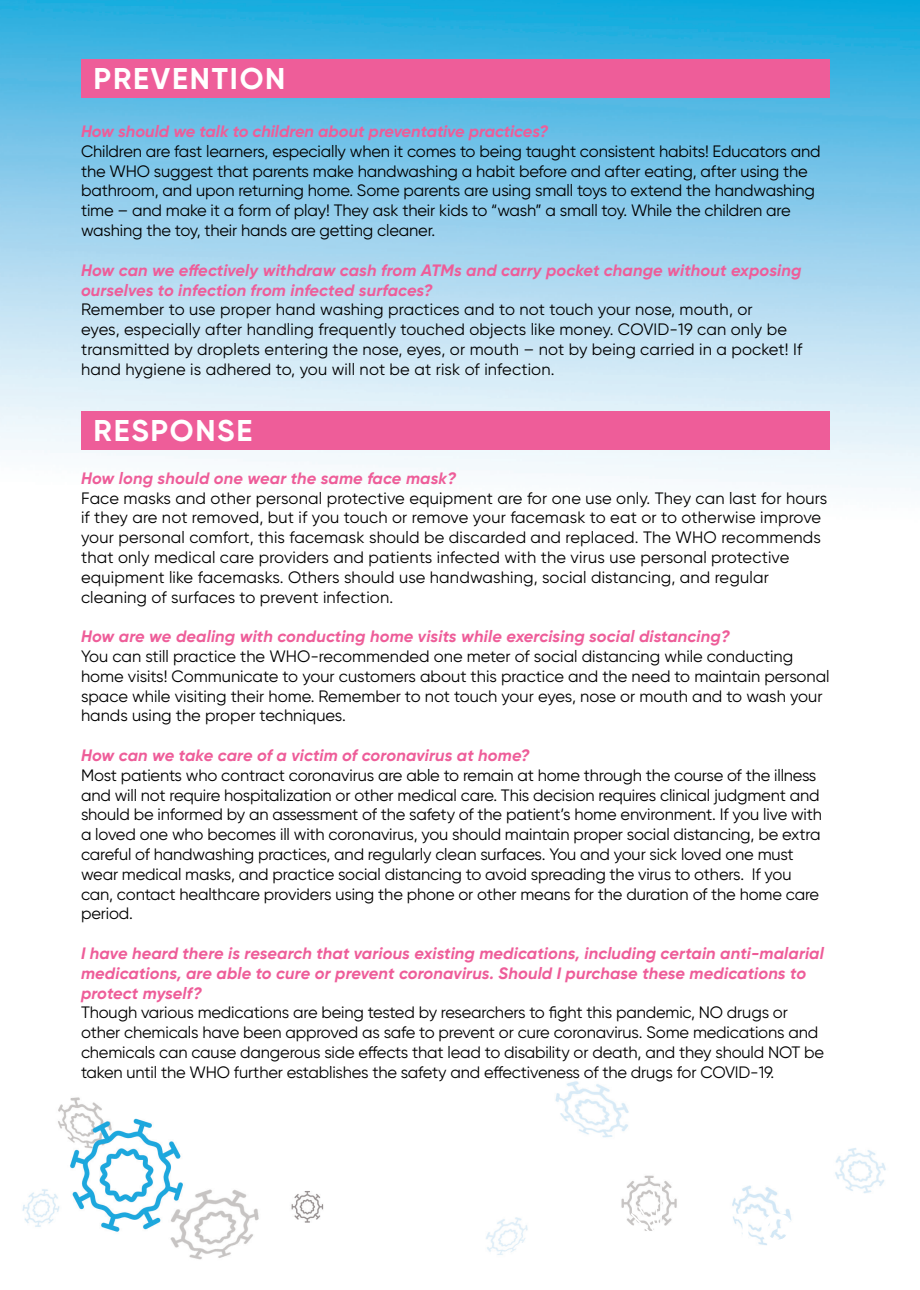
<style>
.page{position:relative;width:920px;height:1290px;background:#fff}
.page>*{position:absolute;margin:0;border:0;box-sizing:border-box;transform-origin:0 0}
.t1{font:700 30px "Gilroy";letter-spacing:.06em;color:#fff}
.t2{font:16.5px/19.8px "Gilroy";letter-spacing:-.01em;color:#000}
.t3{font:16.5px/19.8px "Gilroy";letter-spacing:.01em;color:#000}
.t4{font:italic 700 16.5px/19.8px "Gilroy";letter-spacing:.01em;color:#ee5d99}
</style>
<div class="page">
<img style="left:0;top:0;width:920px;height:1260px">
<svg style="left:600px;top:1183px;width:62px;height:61px"></svg>
<svg style="left:676px;top:1214px;width:29px;height:30px"></svg>
<svg style="left:712px;top:1214px;width:18px;height:30px"></svg>
<svg style="left:800px;top:1214px;width:23px;height:30px"></svg>
<svg style="left:831px;top:1214px;width:22px;height:30px"></svg>
<svg style="left:737px;top:1214px;width:17px;height:30px"></svg>
<svg style="left:761px;top:1213px;width:32px;height:32px"></svg>
<div style="left:81px;top:59px;width:749px;height:39px;background:#ee5d99"></div>
<div style="left:81px;top:412px;width:749px;height:38px;background:#ee5d99"></div>
<p class="t1" style="left:94px;top:60px;width:193px">PREVENTION</p>
<p class="t4" style="left:81px;top:121px;width:469px">How should we talk to children about preventative practices?</p>
<p class="t2" style="left:81px;top:141px;width:741px">Children are fast learners, especially when it comes to being taught consistent habits! Educators and the WHO suggest that parents make handwashing a habit before and after eating, after using the bathroom, and upon returning home. Some parents are using small toys to extend the handwashing time – and make it a form of play! They ask their kids to “wash” a small toy. While the children are washing the toy, their hands are getting cleaner.</p>
<p class="t4" style="left:81px;top:260px;width:722px">How can we effectively withdraw cash from ATMs and carry pocket change without exposing ourselves to infection from infected surfaces?</p>
<p class="t3" style="left:81px;top:299px;width:723px">Remember to use proper hand washing practices and to not touch your nose, mouth, or<br>eyes, especially after handling frequently touched objects like money. COVID-19 can only be transmitted by droplets entering the nose, eyes, or mouth – not by being carried in a pocket! If hand hygiene is adhered to, you will not be at risk of infection.</p>
<p class="t1" style="left:94px;top:411px;width:160px">RESPONSE</p>
<p class="t4" style="left:81px;top:468px;width:377px">How long should one wear the same face mask?</p>
<p class="t3" style="left:81px;top:488px;width:748px">Face masks and other personal protective equipment are for one use only. They can last for hours if they are not removed, but if you touch or remove your facemask to eat or to otherwise improve your personal comfort, this facemask should be discarded and replaced. The WHO recommends that only medical care providers and patients infected with the virus use personal protective equipment like facemasks. Others should use handwashing, social distancing, and regular cleaning of surfaces to prevent infection.</p>
<p class="t4" style="left:81px;top:626px;width:650px">How are we dealing with conducting home visits while exercising social distancing?</p>
<p class="t2" style="left:81px;top:646px;width:750px">You can still practice the WHO-recommended one meter of social distancing while conducting home visits! Communicate to your customers about this practice and the need to maintain personal space while visiting their home. Remember to not touch your eyes, nose or mouth and to wash your hands using the proper techniques.</p>
<p class="t4" style="left:81px;top:745px;width:450px">How can we take care of a victim of coronavirus at home?</p>
<p class="t2" style="left:81px;top:765px;width:743px">Most patients who contract coronavirus are able to remain at home through the course of the illness and will not require hospitalization or other medical care. This decision requires clinical judgment and should be informed by an assessment of the safety of the patient’s home environment. If you live with a loved one who becomes ill with coronavirus, you should maintain proper social distancing, be extra careful of handwashing practices, and regularly clean surfaces. You and your sick loved one must wear medical masks, and practice social distancing to avoid spreading the virus to others. If you can, contact healthcare providers using the phone or other means for the duration of the home care period.</p>
<p class="t4" style="left:81px;top:943px;width:744px">I have heard there is research that various existing medications, including certain anti-malarial medications, are able to cure or prevent coronavirus. Should I purchase these medications to protect myself?</p>
<p class="t2" style="left:81px;top:1002px;width:745px">Though various medications are being tested by researchers to fight this pandemic, NO drugs or other chemicals have been approved as safe to prevent or cure coronavirus. Some medications and chemicals can cause dangerous side effects that lead to disability or death, and they should NOT be taken until the WHO further establishes the safety and effectiveness of the drugs for COVID-19.</p>
</div>
